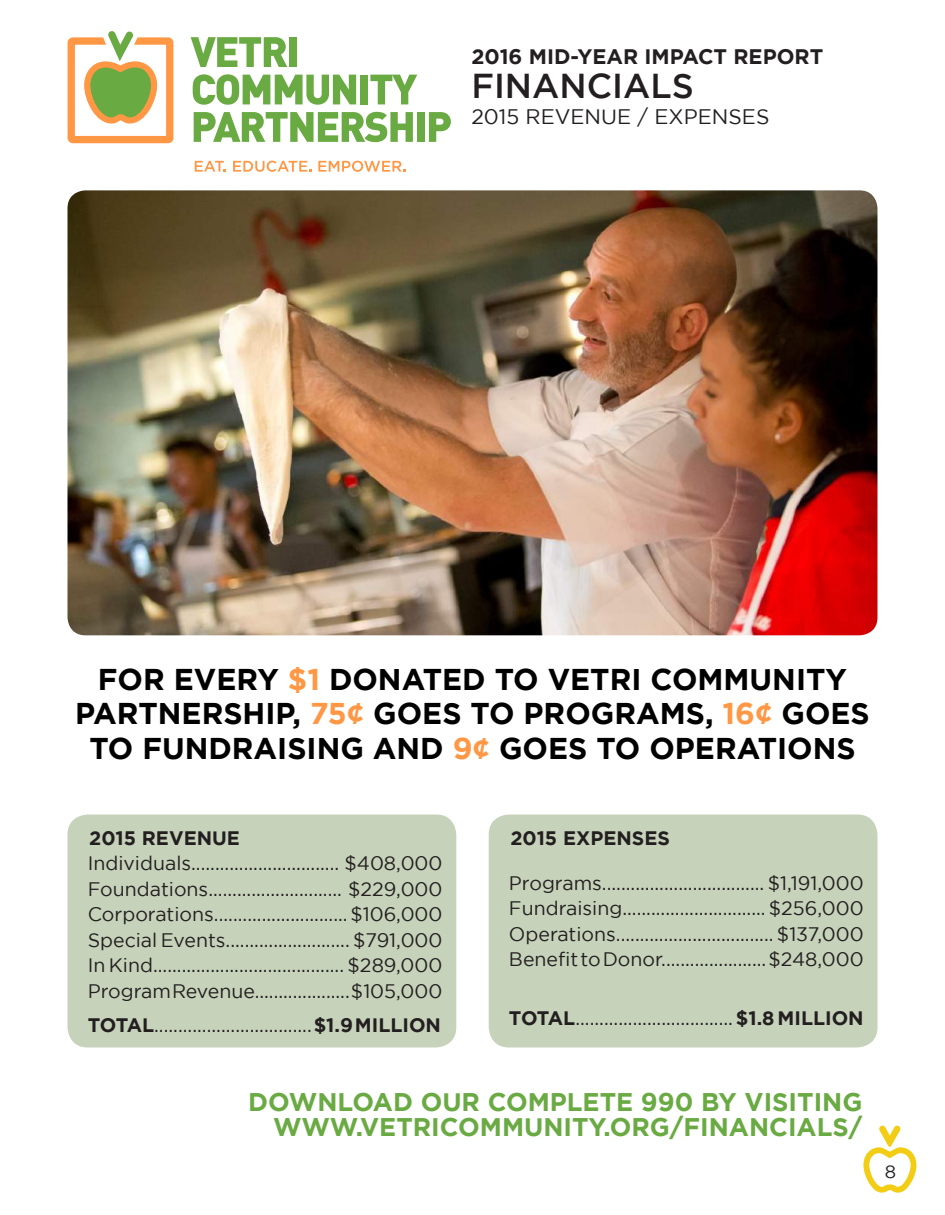
<style>
.page{position:relative;width:945px;height:1215px;background:#fff}
.page>*{position:absolute;margin:0;border:0;box-sizing:border-box;transform-origin:0 0}
.t1{font:500 34.5px "Gotham";color:#231f20}
.t2{font:700 30px/34.5px "Gotham";color:#000;text-align:center}
.t3{font:700 25.5px/25.5px "Gotham";color:#6aaa43;text-align:right}
.t4{font:700 21px "Gotham";color:#231f20}
.t5{font:21px "Gotham";color:#231f20}
.t6{font:19.5px/25.5px "Gotham";color:#231f20;text-align:justify}
.t7{font:700 19.5px "Gotham";color:#231f20}
.t8{font:18px "Gotham";color:#231f20}
.s1{color:#ff9744}
.s2{font-weight:700}
</style>
<div class="page">
<img style="left:68px;top:190px;width:810px;height:445px">
<svg style="left:191px;top:37px;width:96px;height:30px"></svg>
<div style="left:289px;top:37px;width:8px;height:30px;background:#6aaa43"></div>
<svg style="left:193px;top:74px;width:163px;height:31px"></svg>
<div style="left:361px;top:75px;width:7px;height:29px;background:#6aaa43"></div>
<svg style="left:370px;top:75px;width:47px;height:29px"></svg>
<svg style="left:194px;top:112px;width:219px;height:30px"></svg>
<div style="left:417px;top:112px;width:8px;height:30px;background:#6aaa43"></div>
<svg style="left:429px;top:112px;width:22px;height:30px"></svg>
<svg style="left:195px;top:161px;width:31px;height:11px"></svg>
<svg style="left:233px;top:161px;width:78px;height:11px"></svg>
<svg style="left:318px;top:161px;width:87px;height:11px"></svg>
<svg style="left:68px;top:31px;width:106px;height:112px"></svg>
<svg style="left:863px;top:1125px;width:54px;height:68px"></svg>
<div style="left:68px;top:814px;width:388px;height:233px;background:#c6d3ba;border-radius:20px"></div>
<div style="left:489px;top:814px;width:388px;height:233px;background:#c6d3ba;border-radius:20px"></div>
<p class="t4" style="left:471px;top:45px;width:353px">2016 MID-YEAR IMPACT REPORT</p>
<h1 class="t1" style="left:471px;top:68px;width:224px">FINANCIALS</h1>
<p class="t5" style="left:471px;top:105px;width:300px">2015 REVENUE / EXPENSES</p>
<h2 class="t2" style="left:75px;top:662px;width:796px">FOR EVERY <span class="s1">$1</span> DONATED TO VETRI COMMUNITY<br>PARTNERSHIP, <span class="s1">75¢</span> GOES TO PROGRAMS, <span class="s1">16¢</span> GOES<br>TO FUNDRAISING AND <span class="s1">9¢</span> GOES TO OPERATIONS</h2>
<p class="t7" style="left:89px;top:828px;width:152px">2015 REVENUE</p>
<p class="t6" style="left:88px;top:851px;width:356px">Individuals............................... $408,000<br>Foundations............................ $229,000<br>Corporations............................ $106,000<br>Special Events.......................... $791,000<br>In Kind........................................ $289,000<br>Program Revenue.................... $105,000</p>
<p class="t6" style="left:88px;top:1013px;width:355px"><span class="s2">TOTAL</span>................................. <span class="s2">$1.9 MILLION</span></p>
<p class="t7" style="left:510px;top:828px;width:161px">2015 EXPENSES</p>
<p class="t6" style="left:509px;top:871px;width:356px">Programs.................................. $1,191,000<br>Fundraising.............................. $256,000<br>Operations................................. $137,000<br>Benefit to Donor...................... $248,000</p>
<p class="t6" style="left:509px;top:1006px;width:356px"><span class="s2">TOTAL</span>................................. <span class="s2">$1.8 MILLION</span></p>
<h3 class="t3" style="left:248px;top:1089px;width:616px">DOWNLOAD OUR COMPLETE 990 BY VISITING<br>WWW.VETRICOMMUNITY.ORG/FINANCIALS/</h3>
<p class="t8" style="left:885px;top:1162px;width:13px">8</p>
</div>
